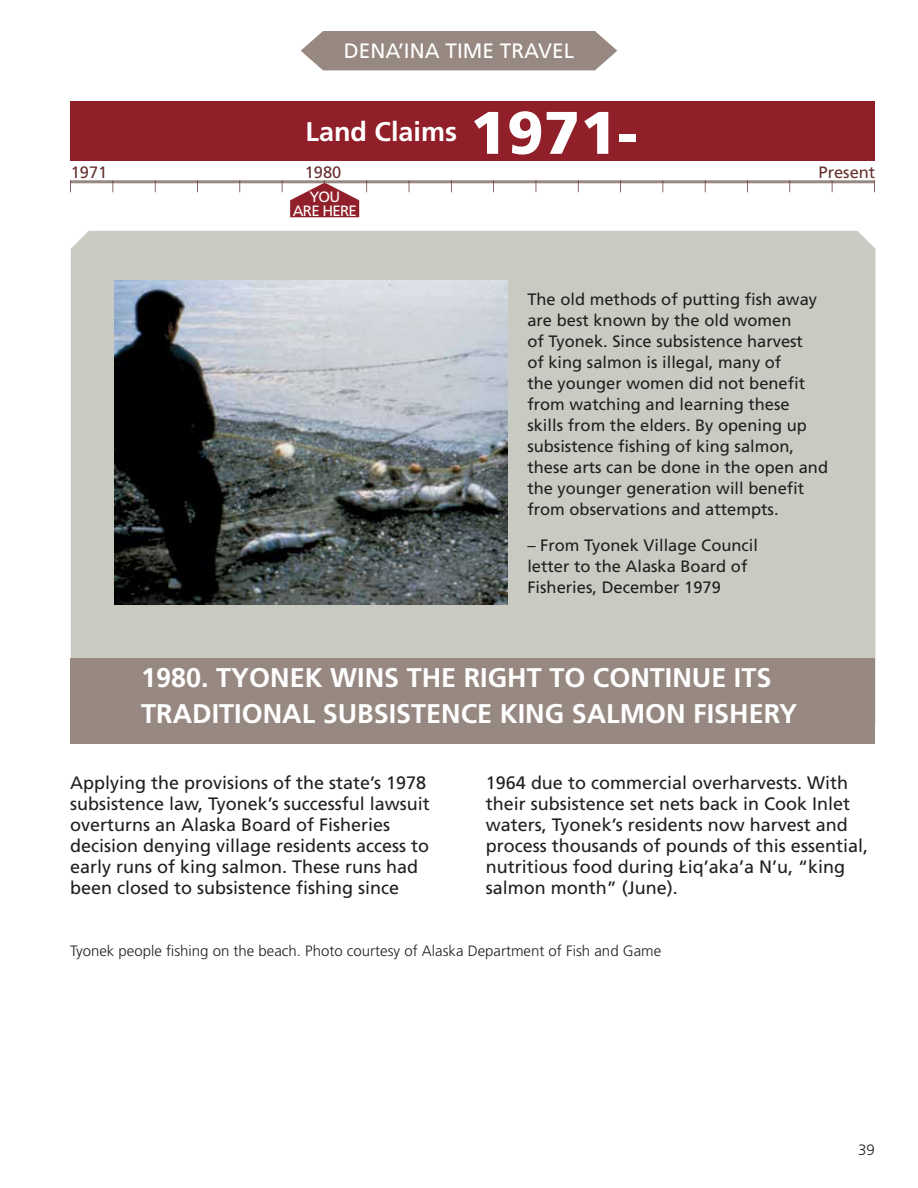
<style>
.page{position:relative;width:918px;height:1188px;background:#fff}
.page>*{position:absolute;margin:0;border:0;box-sizing:border-box;transform-origin:0 0}
.t1{font:900 60px "Frutiger LT Std";color:#fff}
.t2{font:700 27px/36px "Frutiger LT Std";color:#fff}
.t3{font:20.85px "Frutiger LT Std";color:#fff}
.t4{font:18px/21px "Frutiger LT Std";color:#231f20}
.t5{font:16.5px/21px "Frutiger LT Std";color:#231f20}
.t6{font:16.5px "Frutiger LT Std";color:#663330}
.t7{font:300 15px "Frutiger LT Std";color:#231f20}
.t8{font:15px/13.5px "Frutiger LT Std";letter-spacing:-.05em;color:#fff;text-align:center}
</style>
<div class="page">
<svg style="left:301px;top:31px;width:316px;height:39px;background:#9e9189"></svg>
<div style="left:70px;top:102px;width:805px;height:59px;background:#911f29"></div>
<div style="left:71px;top:231px;width:804px;height:427px;background:#c9cbc3"></div>
<div style="left:70px;top:658px;width:805px;height:86px;background:#978981"></div>
<img style="left:114px;top:281px;width:394px;height:323px">
<svg style="left:70px;top:180px;width:805px;height:37px"></svg>
<p class="t3" style="left:344px;top:39px;width:232px">DENA’INA TIME TRAVEL</p>
<h2 class="t2" style="left:306px;top:114px;width:153px">Land Claims</h2>
<h1 class="t1" style="left:470px;top:97px;width:168px">1971-</h1>
<p class="t6" style="left:71px;top:162px;width:38px">1971</p>
<p class="t6" style="left:305px;top:162px;width:38px">1980</p>
<p class="t6" style="left:819px;top:162px;width:58px">Present</p>
<p class="t8" style="left:293px;top:190px;width:65px">YOU<br>ARE HERE</p>
<p class="t5" style="left:527px;top:289px;width:302px">The old methods of putting fish away are best known by the old women<br>of Tyonek. Since subsistence harvest<br>of king salmon is illegal, many of<br>the younger women did not benefit from watching and learning these skills from the elders. By opening up subsistence fishing of king salmon, these arts can be done in the open and the younger generation will benefit from observations and attempts.</p>
<p class="t5" style="left:527px;top:535px;width:232px">– From Tyonek Village Council letter to the Alaska Board of<br>Fisheries, December 1979</p>
<h2 class="t2" style="left:141px;top:660px;width:658px">1980. TYONEK WINS THE RIGHT TO CONTINUE ITS<br>TRADITIONAL SUBSISTENCE KING SALMON FISHERY</h2>
<p class="t4" style="left:70px;top:772px;width:361px">Applying the provisions of the state’s 1978 subsistence law, Tyonek’s successful lawsuit overturns an Alaska Board of Fisheries decision denying village residents access to early runs of king salmon. These runs had been closed to subsistence fishing since</p>
<p class="t4" style="left:486px;top:772px;width:384px">1964 due to commercial overharvests. With their subsistence set nets back in Cook Inlet waters, Tyonek’s residents now harvest and process thousands of pounds of this essential, nutritious food during Łiq’aka’a N’u, “king salmon month” (June).</p>
<p class="t7" style="left:70px;top:943px;width:592px">Tyonek people fishing on the beach. Photo courtesy of Alaska Department of Fish and Game</p>
<p class="t7" style="left:858px;top:1142px;width:18px">39</p>
</div>
